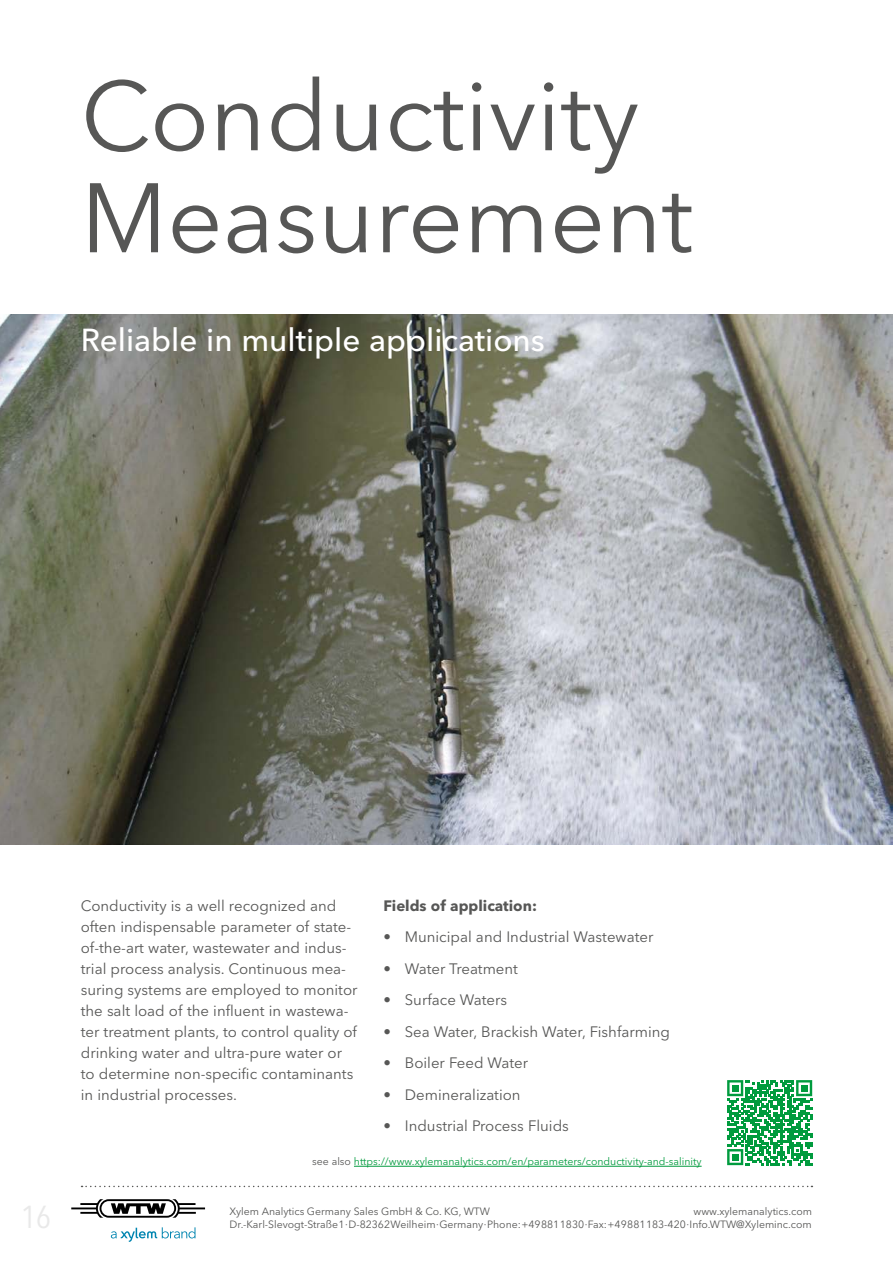
<style>
.page{position:relative;width:893px;height:1263px;background:#fff}
.page>*{position:absolute;margin:0;border:0;box-sizing:border-box;transform-origin:0 0}
.t1{font:97.5px/102px "Avenir Next LT Pro";color:#575756}
.t2{font:500 31.5px "Avenir Next LT Pro";color:#fff}
.t3{font:condensed 31.5px "Avenir Next LT Pro";color:#e9e9e9}
.t4{font:15px/21px "Avenir Next LT Pro";color:#575756}
.t5{font:700 15px "Avenir Next LT Pro";color:#575756}
.t6{font:10.5px/13.5px "Avenir Next LT Pro";color:#575756;text-align:right}
.t7{font:10.5px "Avenir Next LT Pro";color:#009b3e}
.s1{color:#575756}
</style>
<div class="page">
<img style="left:0;top:315px;width:893px;height:529px">
<hr style="left:354px;top:1166px;width:348px;height:1px;background:#009b3e">
<svg style="left:727px;top:1080px;width:85px;height:85px"></svg>
<div style="left:732px;top:1085px;width:7px;height:6px;background:#009b3e"></div>
<div style="left:801px;top:1085px;width:7px;height:6px;background:#009b3e"></div>
<div style="left:732px;top:1154px;width:7px;height:6px;background:#009b3e"></div>
<svg style="left:71px;top:1199px;width:134px;height:19px"></svg>
<svg style="left:111px;top:1227px;width:84px;height:15px"></svg>
<svg style="left:82px;top:1186px;width:730px;height:1px"></svg>
<h1 class="t1" style="left:81px;top:65px;width:614px">Conductivity<br>Measurement</h1>
<h2 class="t2" style="left:81px;top:321px;width:466px">Reliable in multiple applications</h2>
<h2 class="t3" style="left:21px;top:1198px;width:31px">16</h2>
<p class="t4" style="left:81px;top:895px;width:278px">Conductivity is a well recognized and often indispensable parameter of state&shy;of-the-art water, wastewater and indus&shy;trial process analysis. Continuous mea&shy;suring systems are employed to monitor the salt load of the influent in wastewa&shy;ter treatment plants, to control quality of drinking water and ultra-pure water or to determine non-specific contaminants in industrial processes.</p>
<p class="t5" style="left:384px;top:896px;width:155px">Fields of application:</p>
<p class="t4" style="left:384px;top:926px;width:271px">• Municipal and Industrial Wastewater</p>
<p class="t4" style="left:384px;top:958px;width:136px">• Water Treatment</p>
<p class="t4" style="left:384px;top:989px;width:125px">• Surface Waters</p>
<p class="t4" style="left:384px;top:1021px;width:288px">• Sea Water, Brackish Water, Fishfarming</p>
<p class="t4" style="left:384px;top:1052px;width:146px">• Boiler Feed Water</p>
<p class="t4" style="left:384px;top:1084px;width:139px">• Demineralization</p>
<p class="t4" style="left:384px;top:1115px;width:187px">• Industrial Process Fluids</p>
<p class="t7" style="left:312px;top:1155px;width:391px"><span class="s1">see also</span> https://www.xylemanalytics.com/en/parameters/conductivity-and-salinity</p>
<p class="t6" style="left:230px;top:1204px;width:262px">Xylem Analytics Germany Sales GmbH &amp; Co. KG, WTW</p>
<p class="t6" style="left:230px;top:1204px;width:584px">www.xylemanalytics.com<br>Dr.-Karl-Slevogt-Straße 1 · D-82362 Weilheim · Germany · Phone: +49 881 1830 · Fax: +49 881 183-420 · Info.WTW@Xyleminc.com</p>
</div>
